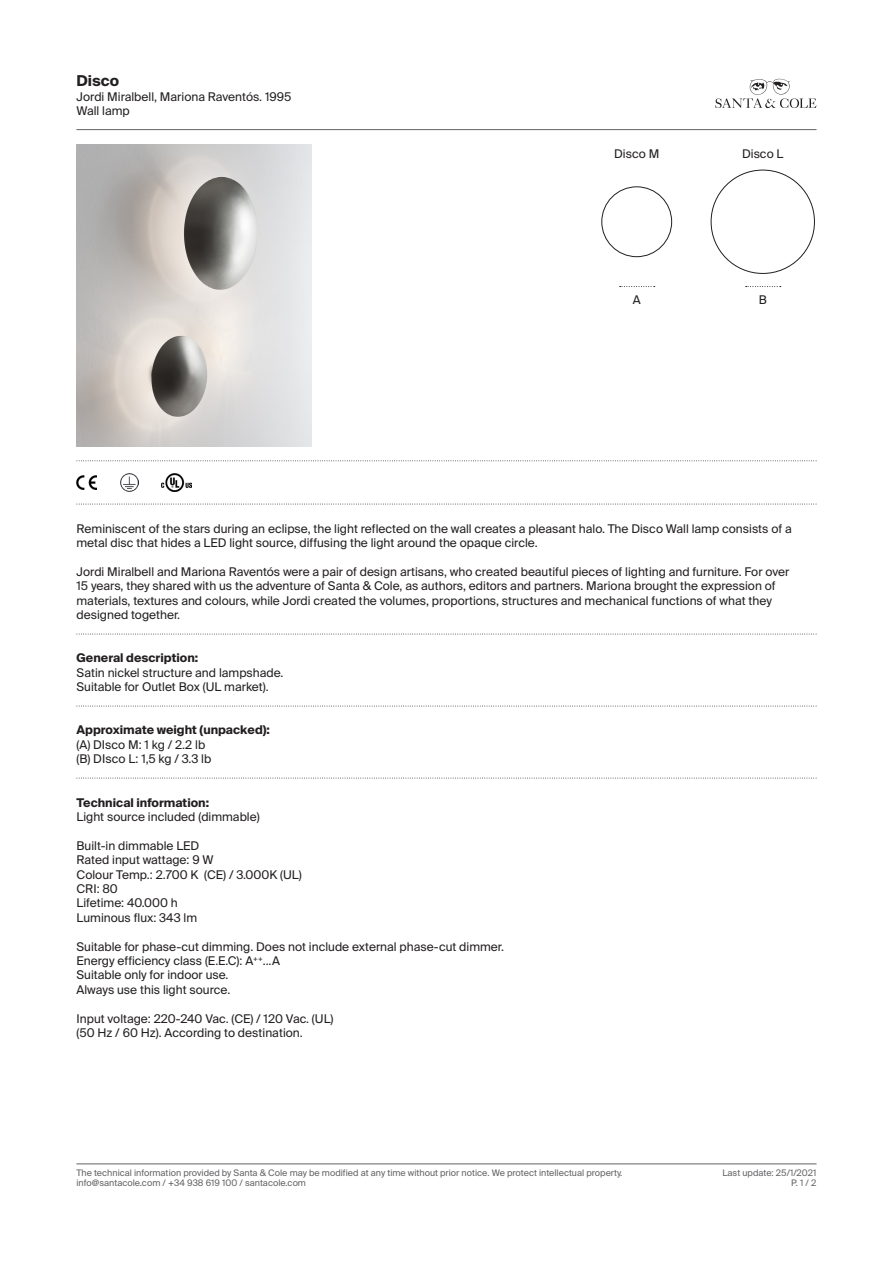
<style>
.page{position:relative;width:893px;height:1263px;background:#fff}
.page>*{position:absolute;margin:0;border:0;box-sizing:border-box;transform-origin:0 0}
.t1{font:700 15px "Suisse Intl";letter-spacing:.005em;color:#231f20}
.t2{font:12px/14.4px "Suisse Intl";color:#231f20}
.t3{font:700 12px/14.4px "Suisse Intl";color:#231f20}
.t4{font:9px "Suisse Intl";color:#636366}
.s1{font-weight:700}
.s2{font-weight:400}
</style>
<div class="page">
<svg style="left:715px;top:79px;width:101px;height:29px"></svg>
<hr style="left:77px;top:129px;width:739px;height:1px;background:#636366">
<hr style="left:77px;top:1163px;width:739px;height:1px;background:#636366">
<svg style="left:77px;top:460px;width:740px;height:1px"></svg>
<svg style="left:77px;top:504px;width:740px;height:1px"></svg>
<svg style="left:77px;top:778px;width:740px;height:1px"></svg>
<svg style="left:77px;top:634px;width:740px;height:1px"></svg>
<img style="left:77px;top:476px;width:19px;height:13px">
<img style="left:161px;top:473px;width:30px;height:18px">
<img style="left:120px;top:474px;width:19px;height:18px">
<svg style="left:77px;top:706px;width:740px;height:1px"></svg>
<img style="left:77px;top:144px;width:234px;height:302px">
<svg style="left:746px;top:286px;width:35px;height:1px"></svg>
<svg style="left:620px;top:286px;width:35px;height:1px"></svg>
<div style="left:602px;top:187px;width:70px;height:70px;border:1px solid #231f20;border-radius:50%"></div>
<p class="t1" style="left:77px;top:72px;width:44px">Disco</p>
<p class="t2" style="left:77px;top:89px;width:216px">Jordi Miralbell, Mariona Raventós. 1995<br>Wall lamp</p>
<p class="t2" style="left:614px;top:147px;width:47px">Disco M</p>
<p class="t2" style="left:742px;top:147px;width:43px">Disco L</p>
<p class="t2" style="left:633px;top:292px;width:9px">A</p>
<p class="t2" style="left:759px;top:292px;width:10px">B</p>
<p class="t2" style="left:77px;top:521px;width:717px">Reminiscent of the stars during an eclipse, the light reflected on the wall creates a pleasant halo. The Disco Wall lamp consists of a metal disc that hides a LED light source, diffusing the light around the opaque circle.</p>
<p class="t2" style="left:77px;top:565px;width:714px">Jordi Miralbell and Mariona Raventós were a pair of design artisans, who created beautiful pieces of lighting and furniture. For over 15 years, they shared with us the adventure of Santa &amp; Cole, as authors, editors and partners. Mariona brought the expression of materials, textures and colours, while Jordi created the volumes, proportions, structures and mechanical functions of what they designed together.</p>
<p class="t2" style="left:77px;top:651px;width:208px"><span class="s1">General description:<br></span>Satin nickel structure and lampshade.</p>
<p class="t2" style="left:77px;top:680px;width:194px">Suitable for Outlet Box (UL market).</p>
<p class="t3" style="left:77px;top:723px;width:195px">Approximate weight (unpacked): <span class="s2">(A) DIsco M: 1 kg / 2.2 lb</span></p>
<p class="t2" style="left:77px;top:752px;width:136px">(B) DIsco L: 1,5 kg / 3.3 lb</p>
<p class="t2" style="left:77px;top:795px;width:185px"><span class="s1">Technical information:<br></span>Light source included (dimmable)</p>
<p class="t2" style="left:77px;top:838px;width:124px">Built-in dimmable LED</p>
<p class="t2" style="left:77px;top:853px;width:139px">Rated input wattage: 9 W</p>
<p class="t2" style="left:77px;top:867px;width:227px">Colour Temp.: 2.700 K (CE) / 3.000K (UL)</p>
<p class="t2" style="left:77px;top:881px;width:43px">CRI: 80</p>
<p class="t2" style="left:77px;top:896px;width:103px">Lifetime: 40.000 h</p>
<p class="t2" style="left:77px;top:910px;width:122px">Luminous flux: 343 lm</p>
<p class="t2" style="left:77px;top:939px;width:429px">Suitable for phase-cut dimming. Does not include external phase-cut dimmer.<br>Energy efficiency class (E.E.C): A<sup>++</sup>...A</p>
<p class="t2" style="left:77px;top:968px;width:154px">Suitable only for indoor use.</p>
<p class="t2" style="left:77px;top:982px;width:155px">Always use this light source.</p>
<p class="t2" style="left:77px;top:1011px;width:258px">Input voltage: 220-240 Vac. (CE) / 120 Vac. (UL)</p>
<p class="t2" style="left:77px;top:1025px;width:228px">(50 Hz / 60 Hz). According to destination.</p>
<p class="t4" style="left:77px;top:1167px;width:547px">The technical information provided by Santa &amp; Cole may be modified at any time without prior notice. We protect intellectual property.</p>
<p class="t4" style="left:722px;top:1167px;width:95px">Last update: 25/1/2021</p>
<p class="t4" style="left:77px;top:1178px;width:231px">info@santacole.com / +34 938 619 100 / santacole.com</p>
<p class="t4" style="left:791px;top:1178px;width:27px">P. 1 / 2</p>
</div>
